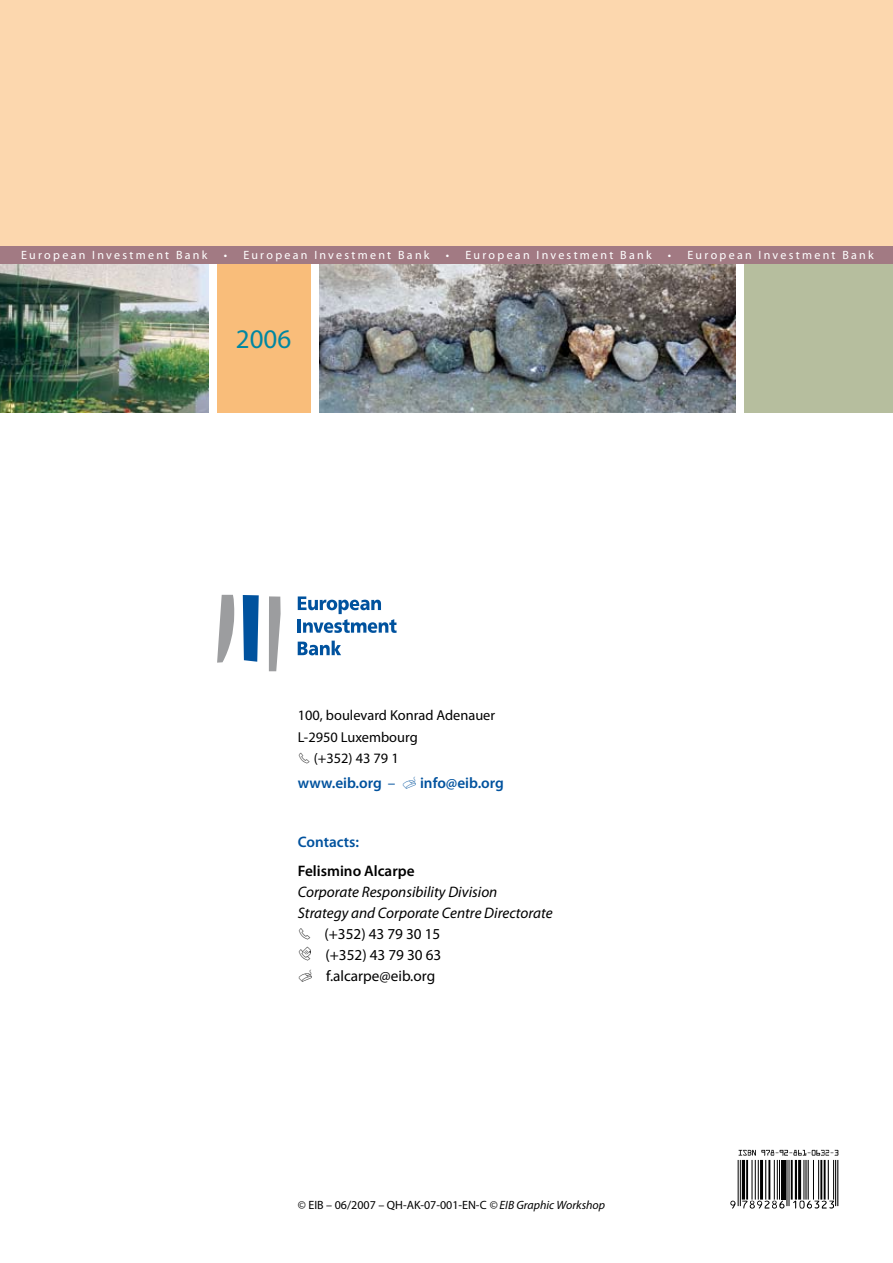
<style>
.page{position:relative;width:893px;height:1263px;background:#fff}
.page>*{position:absolute;margin:0;border:0;box-sizing:border-box;transform-origin:0 0}
.t1{font:27px "Myriad Pro";color:#0087a2}
.t2{font:italic 15.3px/21.1px "Myriad Pro";color:#000}
.t3{font:15.3px/21.1px "Myriad Pro";color:#000;text-align:justify}
.t4{font:600 15.3px "Myriad Pro";color:#00529e}
.t5{font:600 15.3px "Myriad Pro";color:#000}
.t6{font:14.4px/21.1px "Myriad Pro";color:#000}
.t7{font:12px "Myriad Pro";letter-spacing:.19em;color:#fff}
.t8{font:12px "Myriad Pro";color:#000}
.s1{font-weight:400}
.s2{font-style:italic}
</style>
<div class="page">
<div style="left:0;top:0;width:893px;height:252px;background:#fcd7ae"></div>
<img style="left:319px;top:264px;width:417px;height:148px">
<div style="left:744px;top:264px;width:149px;height:148px;background:#b6be9e"></div>
<img style="left:0;top:264px;width:208px;height:148px">
<div style="left:217px;top:264px;width:93px;height:148px;background:#f9bd7a"></div>
<div style="left:0;top:247px;width:893px;height:17px;background:#a27a83"></div>
<hr style="left:738px;top:1160px;width:1px;height:46px;background:#000">
<hr style="left:740px;top:1160px;width:1px;height:46px;background:#000">
<hr style="left:742px;top:1160px;width:3px;height:39px;background:#000">
<hr style="left:746px;top:1160px;width:2px;height:39px;background:#000">
<hr style="left:752px;top:1160px;width:1px;height:39px;background:#000">
<hr style="left:755px;top:1160px;width:1px;height:39px;background:#000">
<hr style="left:758px;top:1160px;width:1px;height:39px;background:#000">
<hr style="left:760px;top:1160px;width:3px;height:39px;background:#000">
<hr style="left:765px;top:1160px;width:1px;height:39px;background:#000">
<hr style="left:768px;top:1160px;width:2px;height:39px;background:#000">
<hr style="left:774px;top:1160px;width:1px;height:39px;background:#000">
<hr style="left:777px;top:1160px;width:1px;height:39px;background:#000">
<hr style="left:779px;top:1160px;width:1px;height:39px;background:#000">
<hr style="left:781px;top:1160px;width:4px;height:39px;background:#000">
<hr style="left:786px;top:1160px;width:1px;height:46px;background:#000">
<hr style="left:789px;top:1160px;width:1px;height:46px;background:#000">
<hr style="left:791px;top:1160px;width:2px;height:39px;background:#000">
<hr style="left:795px;top:1160px;width:2px;height:39px;background:#000">
<hr style="left:798px;top:1160px;width:3px;height:39px;background:#000">
<hr style="left:803px;top:1160px;width:1px;height:39px;background:#000">
<hr style="left:805px;top:1160px;width:1px;height:39px;background:#000">
<hr style="left:808px;top:1160px;width:1px;height:39px;background:#000">
<hr style="left:813px;top:1160px;width:1px;height:39px;background:#000">
<hr style="left:818px;top:1160px;width:1px;height:39px;background:#000">
<hr style="left:820px;top:1160px;width:2px;height:39px;background:#000">
<hr style="left:824px;top:1160px;width:2px;height:39px;background:#000">
<hr style="left:828px;top:1160px;width:1px;height:39px;background:#000">
<hr style="left:833px;top:1160px;width:1px;height:39px;background:#000">
<hr style="left:835px;top:1160px;width:1px;height:46px;background:#000">
<hr style="left:837px;top:1160px;width:1px;height:46px;background:#000">
<svg style="left:738px;top:1150px;width:100px;height:5px"></svg>
<svg style="left:730px;top:1200px;width:6px;height:8px"></svg>
<svg style="left:742px;top:1200px;width:42px;height:8px"></svg>
<svg style="left:793px;top:1200px;width:41px;height:8px"></svg>
<svg style="left:298px;top:596px;width:99px;height:37px"></svg>
<svg style="left:298px;top:641px;width:43px;height:14px"></svg>
<svg style="left:217px;top:595px;width:17px;height:68px"></svg>
<svg style="left:243px;top:595px;width:16px;height:67px"></svg>
<svg style="left:269px;top:596px;width:12px;height:75px"></svg>
<p class="t7" style="left:21px;top:248px;width:188px">European Investment Bank</p>
<p class="t7" style="left:224px;top:248px;width:207px">• European Investment Bank</p>
<p class="t7" style="left:446px;top:248px;width:207px">• European Investment Bank</p>
<p class="t7" style="left:668px;top:248px;width:207px">• European Investment Bank</p>
<h1 class="t1" style="left:236px;top:322px;width:57px">2006</h1>
<p class="t6" style="left:298px;top:705px;width:199px">100, boulevard Konrad Adenauer<br>L-2950 Luxembourg</p>
<p class="t6" style="left:298px;top:747px;width:102px">✓ (+352) 43 79 1</p>
<p class="t4" style="left:298px;top:773px;width:99px">www.eib.org <span class="s1">–</span></p>
<p class="t4" style="left:420px;top:773px;width:85px">info@eib.org</p>
<p class="t4" style="left:298px;top:832px;width:63px">Contacts:</p>
<p class="t5" style="left:298px;top:861px;width:118px">Felismino Alcarpe</p>
<p class="t2" style="left:298px;top:881px;width:256px">Corporate Responsibility Division<br>Strategy and Corporate Centre Directorate</p>
<p class="t3" style="left:326px;top:923px;width:117px;text-indent:-28px">✓ (+352) 43 79 30 15 (+352) 43 79 30 63 f.alcarpe@eib.org</p>
<p class="t8" style="left:298px;top:1197px;width:309px">© EIB – 06/2007 – QH-AK-07-001-EN-C <span class="s2">© EIB Graphic Workshop</span></p>
</div>
